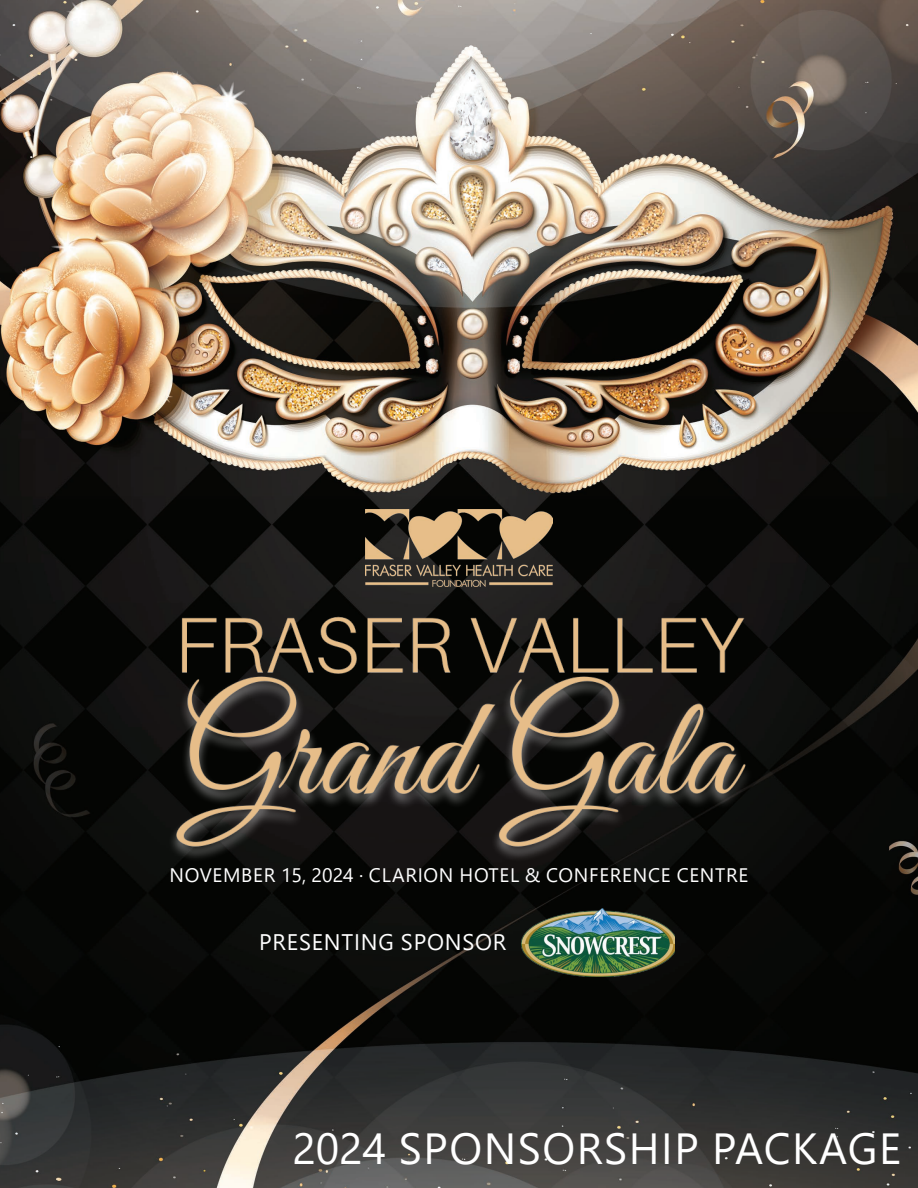
<style>
.page{position:relative;width:918px;height:1188px;background:#fff}
.page>*{position:absolute;margin:0;border:0;box-sizing:border-box;transform-origin:0 0}
.t1{font:43.5px "Segoe UI";letter-spacing:.035em;color:#fff}
.t2{font:22.5px "Segoe UI";letter-spacing:.035em;color:#fff}
.t3{font:19.5px "Segoe UI";letter-spacing:.035em;color:#fff}
</style>
<div class="page">
<img style="left:0;top:0;width:918px;height:1188px">
<img style="left:522px;top:908px;width:153px;height:69px">
<img style="left:365px;top:509px;width:188px;height:78px">
<img style="left:161px;top:611px;width:596px;height:264px">
<p class="t3" style="left:170px;top:857px;width:580px">NOVEMBER 15, 2024 · CLARION HOTEL &amp; CONFERENCE CENTRE</p>
<p class="t2" style="left:259px;top:921px;width:249px">PRESENTING SPONSOR</p>
<h1 class="t1" style="left:292px;top:1107px;width:610px">2024 SPONSORSHIP PACKAGE</h1>
</div>
